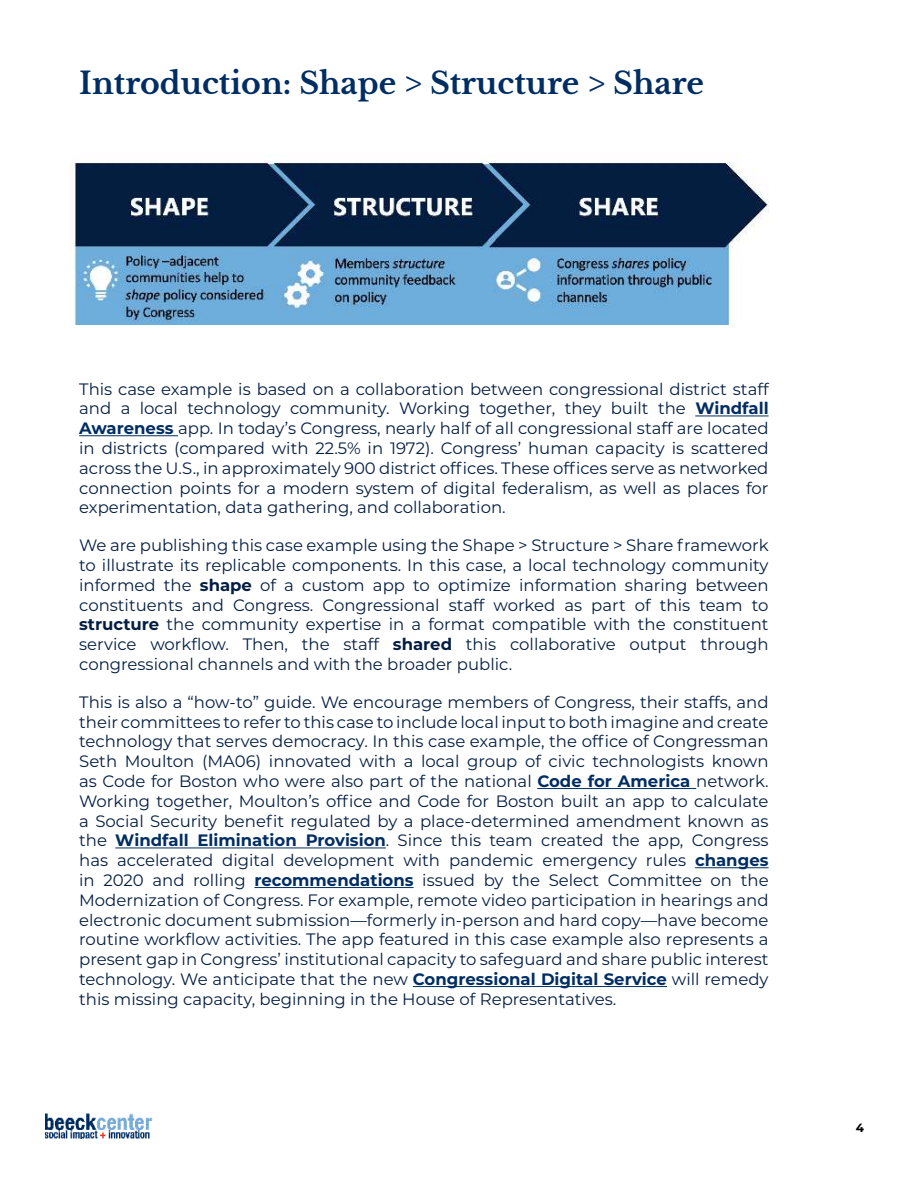
<style>
.page{position:relative;width:918px;height:1188px;background:#fff}
.page>*{position:absolute;margin:0;border:0;box-sizing:border-box;transform-origin:0 0}
.t1{font:700 30px "Libre Baskerville";color:#002d62}
.t2{font:16.5px/19.8px "Montserrat";color:#041e42;text-align:justify}
.t3{font:700 12px "Montserrat";color:#000}
.s1{font-weight:700;color:#002d62}
.s2{font-weight:700}
</style>
<div class="page">
<img style="left:45px;top:1113px;width:108px;height:26px">
<hr style="left:695px;top:416px;width:74px;height:1px;background:#002d62">
<hr style="left:79px;top:435px;width:99px;height:1px;background:#002d62">
<hr style="left:537px;top:788px;width:159px;height:1px;background:#002d62">
<hr style="left:115px;top:848px;width:271px;height:1px;background:#002d62">
<hr style="left:695px;top:867px;width:74px;height:1px;background:#002d62">
<hr style="left:254px;top:887px;width:160px;height:1px;background:#002d62">
<hr style="left:413px;top:986px;width:254px;height:1px;background:#002d62">
<img style="left:70px;top:155px;width:699px;height:169px">
<h1 class="t1" style="left:79px;top:65px;width:626px">Introduction: Shape &gt; Structure &gt; Share</h1>
<p class="t2" style="left:79px;top:379px;width:691px">This case example is based on a collaboration between congressional district staff and a local technology community. Working together, they built the <span class="s1">Windfall Awareness</span> app. In today’s Congress, nearly half of all congressional staff are located in districts (compared with 22.5% in 1972). Congress’ human capacity is scattered across the U.S., in approximately 900 district offices. These offices serve as networked connection points for a modern system of digital federalism, as well as places for experimentation, data gathering, and collaboration.</p>
<p class="t2" style="left:79px;top:536px;width:691px">We are publishing this case example using the Shape &gt; Structure &gt; Share framework to illustrate its replicable components. In this case, a local technology community informed the <span class="s2">shape</span> of a custom app to optimize information sharing between constituents and Congress. Congressional staff worked as part of this team to <span class="s2">structure</span> the community expertise in a format compatible with the constituent service workflow. Then, the staff <span class="s2">shared</span> this collaborative output through congressional channels and with the broader public.</p>
<p class="t2" style="left:79px;top:692px;width:691px">This is also a “how-to” guide. We encourage members of Congress, their staffs, and their committees to refer to this case to include local input to both imagine and create technology that serves democracy. In this case example, the office of Congressman Seth Moulton (MA06) innovated with a local group of civic technologists known as Code for Boston who were also part of the national <span class="s1">Code for America</span> network.<br>Working together, Moulton’s office and Code for Boston built an app to calculate a Social Security benefit regulated by a place-determined amendment known as the <span class="s1">Windfall Elimination Provision</span>. Since this team created the app, Congress has accelerated digital development with pandemic emergency rules <span class="s1">changes </span>in 2020 and rolling <span class="s1">recommendations</span> issued by the Select Committee on the Modernization of Congress. For example, remote video participation in hearings and electronic document submission—formerly in-person and hard copy—have become routine workflow activities. The app featured in this case example also represents a present gap in Congress’ institutional capacity to safeguard and share public interest technology. We anticipate that the new <span class="s1">Congressional Digital Service</span> will remedy this missing capacity, beginning in the House of Representatives.</p>
<p class="t3" style="left:856px;top:1123px;width:10px">4</p>
</div>
